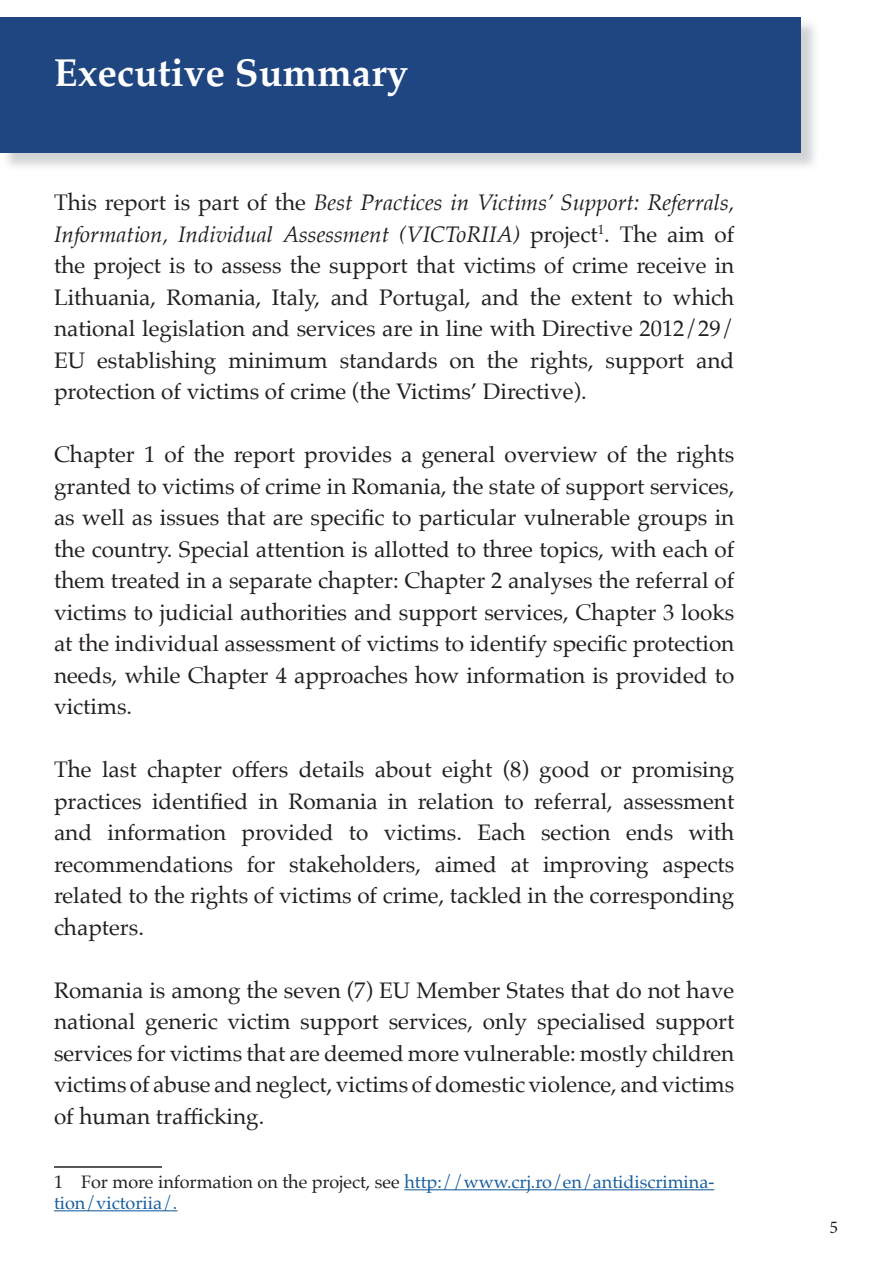
<style>
.page{position:relative;width:893px;height:1263px;background:#fff}
.page>*{position:absolute;margin:0;border:0;box-sizing:border-box;transform-origin:0 0}
.t1{font:700 39px "Palatino";color:#fff}
.t2{font:22.5px/31.5px "Palatino";color:#231f20;text-align:justify}
.t3{font:18px/21px "Palatino";color:#175d9e}
.t4{font:18px "Minion Pro";color:#231f20}
.s1{font-style:italic}
.s2{color:#231f20}
</style>
<div class="page">
<img style="left:2px;top:19px;width:813px;height:147px">
<div style="left:0;top:17px;width:800px;height:135px;background:#1f4680"></div>
<hr style="left:54px;top:1166px;width:108px;height:2px;background:#231f20">
<hr style="left:404px;top:1189px;width:310px;height:1px;background:#175d9e">
<hr style="left:54px;top:1210px;width:123px;height:1px;background:#175d9e">
<h1 class="t1" style="left:54px;top:40px;width:356px">Executive Summary</h1>
<p class="t2" style="left:54px;top:187px;width:682px">This report is part of the <span class="s1">Best Practices in Victims’ Support: Referrals, Information, Individual Assessment (VICToRIIA)</span> project<sup>1</sup>. The aim of the project is to assess the support that victims of crime receive in Lithuania, Romania, Italy, and Portugal, and the extent to which national legislation and services are in line with Directive 2012/29/ EU establishing minimum standards on the rights, support and protection of victims of crime (the Victims’ Directive).</p>
<p class="t2" style="left:54px;top:439px;width:682px">Chapter 1 of the report provides a general overview of the rights granted to victims of crime in Romania, the state of support services, as well as issues that are specific to particular vulnerable groups in the country. Special attention is allotted to three topics, with each of them treated in a separate chapter: Chapter 2 analyses the referral of victims to judicial authorities and support services, Chapter 3 looks at the individual assessment of victims to identify specific protection needs, while Chapter 4 approaches how information is provided to victims.</p>
<p class="t2" style="left:54px;top:754px;width:682px">The last chapter offers details about eight (8) good or promising practices identified in Romania in relation to referral, assessment and information provided to victims. Each section ends with recommendations for stakeholders, aimed at improving aspects related to the rights of victims of crime, tackled in the corresponding chapters.</p>
<p class="t2" style="left:54px;top:974px;width:682px">Romania is among the seven (7) EU Member States that do not have national generic victim support services, only specialised support services for victims that are deemed more vulnerable: mostly children victims of abuse and neglect, victims of domestic violence, and victims of human trafficking.</p>
<p class="t3" style="left:54px;top:1171px;width:662px"><span class="s2">1 For more information on the project, see</span> http://www.crj.ro/en/antidiscrimina&shy;tion/victoriia/.</p>
<p class="t4" style="left:829px;top:1215px;width:10px">5</p>
</div>
